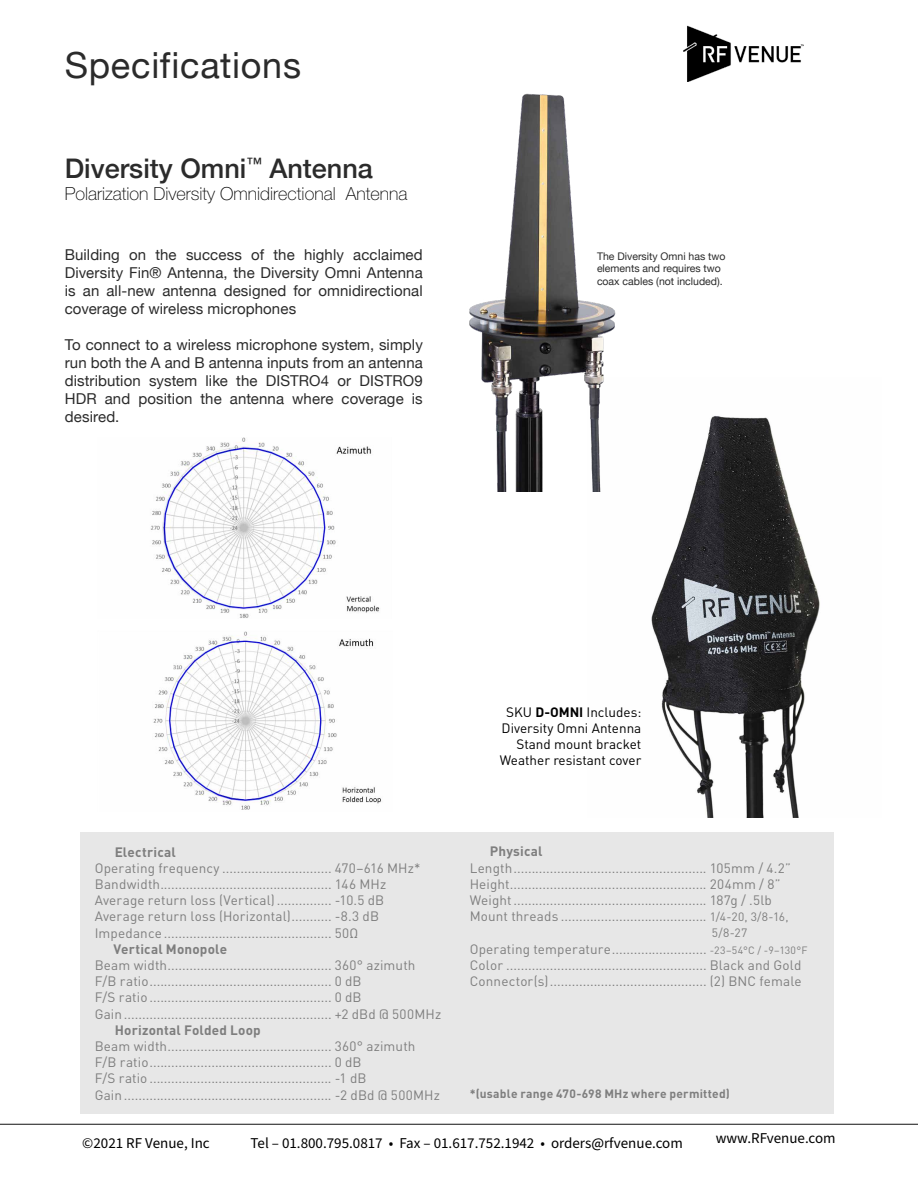
<style>
.page{position:relative;width:918px;height:1188px;background:#fff}
.page>*{position:absolute;margin:0;border:0;box-sizing:border-box;transform-origin:0 0}
.t1{font:36px "Helvetica Neue";letter-spacing:.02em;color:#2b2b2b}
.t2{font:500 27px "Helvetica Neue";color:#2b2b2b}
.t3{font:100 18px "Helvetica Neue";color:#000}
.t4{font:15px/18px "Helvetica Neue";letter-spacing:.005em;color:#2b2b2b;text-align:justify}
.t5{font:15px "Source Sans Pro";color:#000}
.t6{font:13.5px/16.2px "DINOT";letter-spacing:.01em;color:#7e7e7e}
.t7{font:13.5px/16.2px "DINOT";color:#000;text-align:right}
.t8{font:700 13.5px "DINOT";letter-spacing:.01em;color:#7e7e7e}
.t9{font:700 12px "DINOT";letter-spacing:.02em;color:#7e7e7e}
.t10{font:12px "DINOT";color:#7e7e7e}
.t11{font:10.5px/12.6px "Helvetica Neue";color:#2b2b2b}
.s1{font-weight:700}
.s2{font-size:12px}
.s3{font-size:10.5px}
</style>
<div class="page">
<hr style="left:0;top:1124px;width:918px;height:1px;background:#2b2b2b">
<div style="left:80px;top:833px;width:754px;height:281px;background:#e7e7e7"></div>
<img style="left:683px;top:25px;width:121px;height:56px">
<img style="left:651px;top:416px;width:169px;height:402px">
<img style="left:150px;top:438px;width:230px;height:180px">
<img style="left:153px;top:631px;width:228px;height:179px">
<img style="left:469px;top:93px;width:147px;height:399px">
<h1 class="t1" style="left:65px;top:40px;width:238px">Specifications</h1>
<h2 class="t2" style="left:65px;top:146px;width:310px">Diversity Omni<sup>™</sup> Antenna</h2>
<h3 class="t3" style="left:65px;top:183px;width:344px">Polarization Diversity Omnidirectional Antenna</h3>
<p class="t4" style="left:65px;top:246px;width:360px">Building on the success of the highly acclaimed Diversity Fin® Antenna, the Diversity Omni Antenna is an all-new antenna designed for omnidirectional coverage of wireless microphones</p>
<p class="t4" style="left:65px;top:336px;width:360px">To connect to a wireless microphone system, simply run both the A and B antenna inputs from an antenna distribution system like the DISTRO4 or DISTRO9<br>HDR and position the antenna where coverage is desired.</p>
<p class="t11" style="left:597px;top:250px;width:130px">The Diversity Omni has two elements and requires two coax cables (not included).</p>
<p class="t7" style="left:500px;top:704px;width:143px">SKU <span class="s1">D-OMNI</span> Includes:<br>Diversity Omni Antenna<br>Stand mount bracket<br>Weather resistant cover</p>
<p class="t8" style="left:115px;top:843px;width:63px">Electrical</p>
<p class="t6" style="left:95px;top:860px;width:327px">Operating frequency .............................. 470–616 MHz* Bandwidth............................................... 146 MHz Average return loss (Vertical)............... -10.5 dB Average return loss (Horizontal)........... -8.3 dB Impedance .............................................. 50Ω</p>
<p class="t8" style="left:114px;top:940px;width:115px">Vertical Monopole</p>
<p class="t6" style="left:95px;top:957px;width:348px">Beam width............................................. 360° azimuth<br>F/B ratio.................................................. 0 dB<br>F/S ratio .................................................. 0 dB Gain......................................................... +2 dBd @ 500MHz</p>
<p class="t8" style="left:115px;top:1021px;width:147px">Horizontal Folded Loop</p>
<p class="t6" style="left:95px;top:1038px;width:347px">Beam width............................................. 360° azimuth F/B ratio.................................................. 0 dB<br>F/S ratio .................................................. -1 dB Gain......................................................... -2 dBd @ 500MHz</p>
<p class="t8" style="left:490px;top:843px;width:54px">Physical</p>
<p class="t6" style="left:470px;top:859px;width:323px">Length..................................................... 105mm / 4.2” Height...................................................... 204mm / 8” Weight..................................................... 187g / .5lb Mount threads ........................................ <span class="s2">1/4-20, 3/8-16,</span></p>
<p class="t10" style="left:712px;top:926px;width:37px">5/8-27</p>
<p class="t6" style="left:470px;top:940px;width:339px">Operating temperature.......................... <span class="s3">-23–54°C / -9–130°F<br></span>Color ....................................................... Black and Gold<br>Connector(s)........................................... (2) BNC female</p>
<p class="t9" style="left:470px;top:1085px;width:262px">*(usable range 470-698 MHz where permitted)</p>
<p class="t5" style="left:82px;top:1133px;width:129px">©2021 RF Venue, Inc</p>
<p class="t5" style="left:251px;top:1133px;width:434px">Tel – 01.800.795.0817 • Fax – 01.617.752.1942 • orders@rfvenue.com</p>
<p class="t5" style="left:716px;top:1128px;width:121px">www.RFvenue.com</p>
</div>
